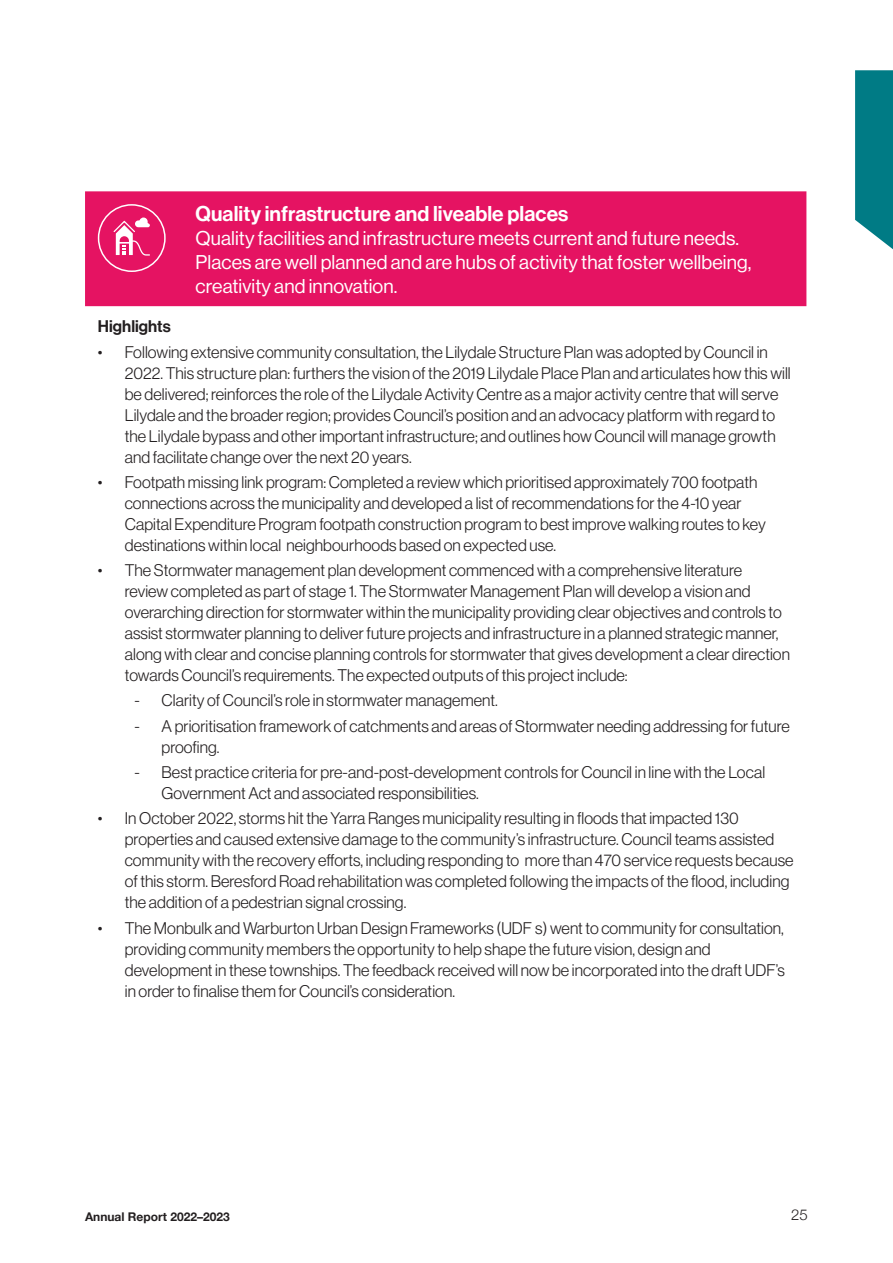
<style>
.page{position:relative;width:893px;height:1263px;background:#fff}
.page>*{position:absolute;margin:0;border:0;box-sizing:border-box;transform-origin:0 0}
.t1{font:21px "Neue Haas Display Mediu";letter-spacing:.005em;color:#fff}
.H3_subcopy{font:19.5px/24px "Neue Haas Display";letter-spacing:.005em;color:#fff}
.t2{font:300 16.5px/21px "Neue Haas Display";letter-spacing:.005em;color:#231f20}
.Copy{font:16.5px "Neue Haas Display Mediu";letter-spacing:.005em;color:#231f20}
.t3{font:300 15px "Helvetica Neue";color:#231f20}
.t4{font:700 12px "Helvetica Neue";color:#231f20}
</style>
<div class="page">
<svg style="left:855px;top:70px;width:38px;height:180px;background:#16868f"></svg>
<div style="left:85px;top:191px;width:721px;height:115px;background:#e51362"></div>
<div style="left:98px;top:204px;width:68px;height:68px;border:2px solid #fff;border-radius:50%"></div>
<svg style="left:114px;top:217px;width:36px;height:39px"></svg>
<h3 class="t1" style="left:196px;top:202px;width:374px">Quality infrastructure and liveable places</h3>
<p class="H3_subcopy" style="left:196px;top:227px;width:557px">Quality facilities and infrastructure meets current and future needs.<br>Places are well planned and are hubs of activity that foster wellbeing, creativity and innovation.</p>
<p class="Copy" style="left:98px;top:317px;width:75px">Highlights</p>
<p class="t2" style="left:125px;top:341px;width:667px;text-indent:-27px">• Following extensive community consultation, the Lilydale Structure Plan was adopted by Council in 2022. This structure plan: furthers the vision of the 2019 Lilydale Place Plan and articulates how this will be delivered; reinforces the role of the Lilydale Activity Centre as a major activity centre that will serve Lilydale and the broader region; provides Council’s position and an advocacy platform with regard to the Lilydale bypass and other important infrastructure; and outlines how Council will manage growth and facilitate change over the next 20 years.</p>
<p class="t2" style="left:125px;top:472px;width:643px;text-indent:-27px">• Footpath missing link program: Completed a review which prioritised approximately 700 footpath connections across the municipality and developed a list of recommendations for the 4-10 year Capital Expenditure Program footpath construction program to best improve walking routes to key destinations within local neighbourhoods based on expected use.</p>
<p class="t2" style="left:125px;top:560px;width:667px;text-indent:-27px">• The Stormwater management plan development commenced with a comprehensive literature<br>review completed as part of stage 1. The Stormwater Management Plan will develop a vision and overarching direction for stormwater within the municipality providing clear objectives and controls to assist stormwater planning to deliver future projects and infrastructure in a planned strategic manner, along with clear and concise planning controls for stormwater that gives development a clear direction towards Council’s requirements. The expected outputs of this project include:</p>
<p class="t2" style="left:135px;top:690px;width:365px">- Clarity of Council’s role in stormwater management.</p>
<p class="t2" style="left:162px;top:715px;width:630px;text-indent:-27px">- A prioritisation framework of catchments and areas of Stormwater needing addressing for future proofing.</p>
<p class="t2" style="left:162px;top:762px;width:605px;text-indent:-27px">- Best practice criteria for pre-and-post-development controls for Council in line with the Local<br>Government Act and associated responsibilities.</p>
<p class="t2" style="left:125px;top:808px;width:670px;text-indent:-27px">• In October 2022, storms hit the Yarra Ranges municipality resulting in floods that impacted 130 properties and caused extensive damage to the community’s infrastructure. Council teams assisted community with the recovery efforts, including responding to more than 470 service requests because of this storm. Beresford Road rehabilitation was completed following the impacts of the flood, including the addition of a pedestrian signal crossing.</p>
<p class="t2" style="left:125px;top:917px;width:662px;text-indent:-27px">• The Monbulk and Warburton Urban Design Frameworks (UDF s) went to community for consultation, providing community members the opportunity to help shape the future vision, design and development in these townships. The feedback received will now be incorporated into the draft UDF’s in order to finalise them for Council’s consideration.</p>
<p class="t4" style="left:85px;top:1209px;width:146px">Annual Report 2022–2023</p>
<p class="t3" style="left:791px;top:1206px;width:18px">25</p>
</div>
